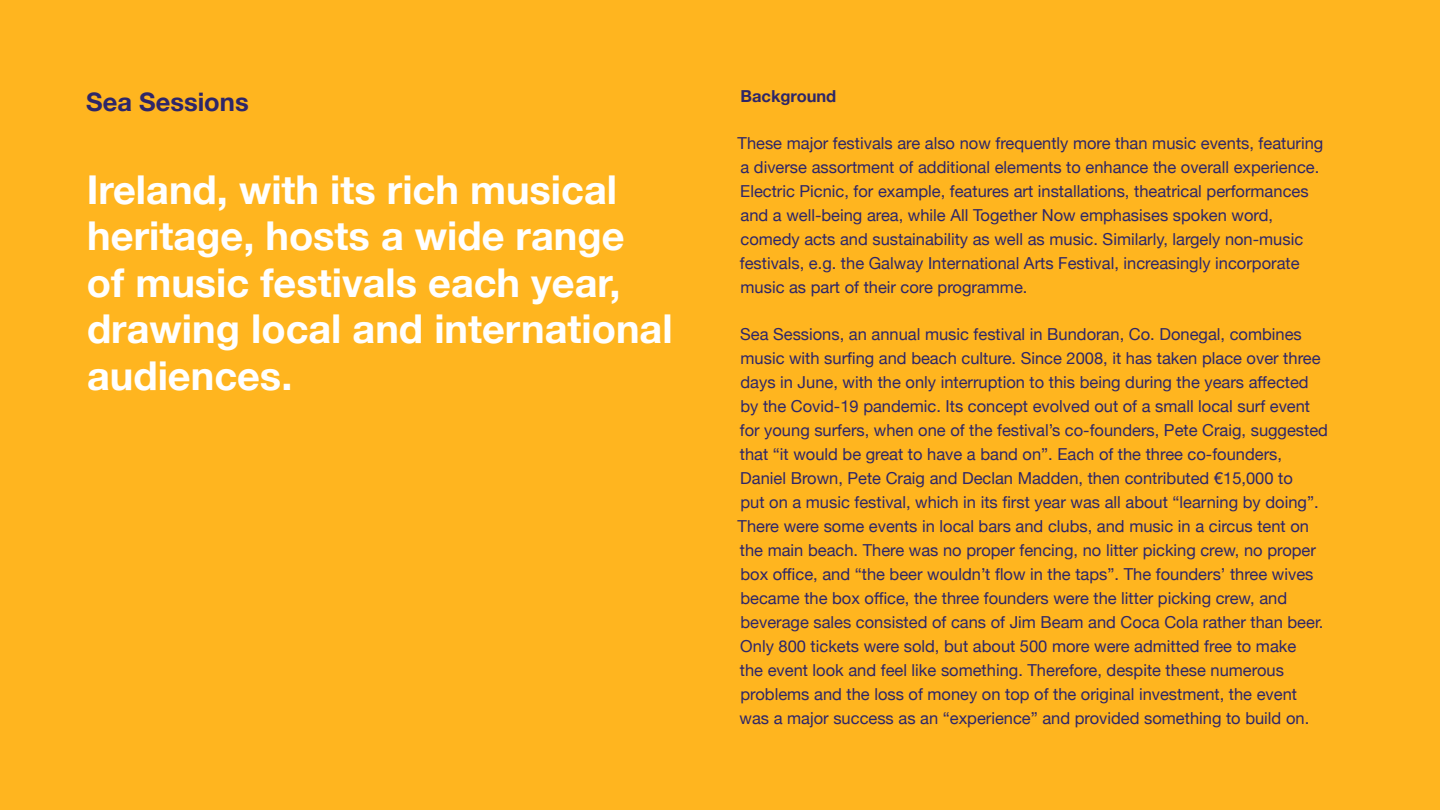
<style>
.page{position:relative;width:1440px;height:810px;background:#ffb51f}
.page>*{position:absolute;margin:0;border:0;box-sizing:border-box;transform-origin:0 0}
.t1{font:700 39.75px/46.5px "Helvetica Neue";color:#fff}
.t2{font:700 25.5px "Helvetica Neue";color:#2e2669}
.t3{font:16.5px/24px "Helvetica Neue";color:#2e2669}
.t4{font:700 16.5px "Helvetica Neue";color:#2e2669}
</style>
<div class="page">
<h2 class="t2" style="left:86px;top:82px;width:164px">Sea Sessions</h2>
<h1 class="t1" style="left:87px;top:167px;width:588px">Ireland, with its rich musical heritage, hosts a wide range<br>of music festivals each year, drawing local and international audiences.</h1>
<p class="t4" style="left:740px;top:84px;width:97px">Background</p>
<p class="t3" style="left:738px;top:132px;width:587px">These major festivals are also now frequently more than music events, featuring a diverse assortment of additional elements to enhance the overall experience.<br>Electric Picnic, for example, features art installations, theatrical performances and a well-being area, while All Together Now emphasises spoken word, comedy acts and sustainability as well as music. Similarly, largely non-music festivals, e.g. the Galway International Arts Festival, increasingly incorporate music as part of their core programme.</p>
<p class="t3" style="left:738px;top:323px;width:592px">Sea Sessions, an annual music festival in Bundoran, Co. Donegal, combines music with surfing and beach culture. Since 2008, it has taken place over three days in June, with the only interruption to this being during the years affected<br>by the Covid-19 pandemic. Its concept evolved out of a small local surf event for young surfers, when one of the festival’s co-founders, Pete Craig, suggested that “it would be great to have a band on”. Each of the three co-founders, Daniel Brown, Pete Craig and Declan Madden, then contributed €15,000 to<br>put on a music festival, which in its first year was all about “learning by doing”.<br>There were some events in local bars and clubs, and music in a circus tent on the main beach. There was no proper fencing, no litter picking crew, no proper box office, and “the beer wouldn’t flow in the taps”. The founders’ three wives became the box office, the three founders were the litter picking crew, and beverage sales consisted of cans of Jim Beam and Coca Cola rather than beer.<br>Only 800 tickets were sold, but about 500 more were admitted free to make<br>the event look and feel like something. Therefore, despite these numerous problems and the loss of money on top of the original investment, the event<br>was a major success as an “experience” and provided something to build on.</p>
</div>
